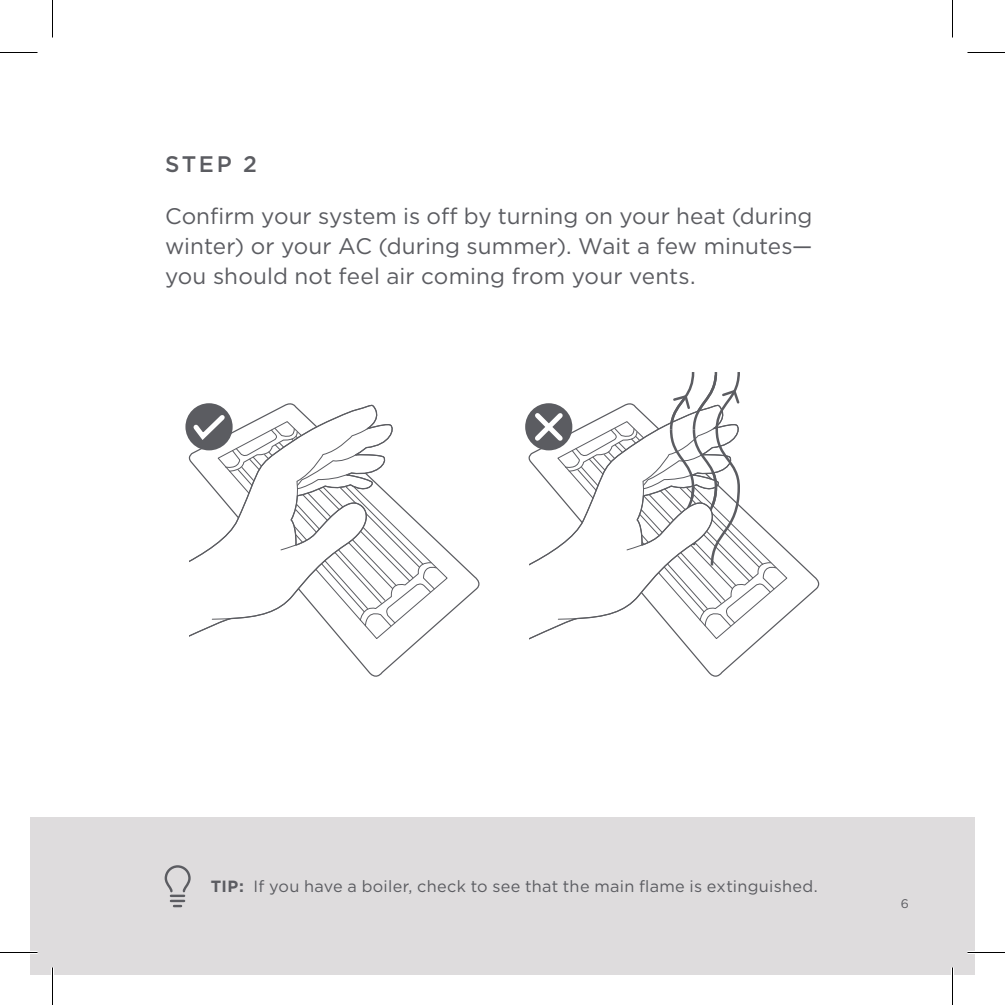
<style>
.page{position:relative;width:1005px;height:1005px;background:#fff}
.page>*{position:absolute;margin:0;border:0;box-sizing:border-box;transform-origin:0 0}
.t1{font:22.5px/30px "Gotham";letter-spacing:.005em;color:#5b5c61;text-align:justify}
.t2{font:500 22.5px "Gotham";color:#5b5c61}
.t3{font:16.25px "Gotham";letter-spacing:.015em;color:#5b5c61}
.t4{font:12.5px "Gotham";color:#5b5c61}
.s1{font-weight:700}
</style>
<div class="page">
<div style="left:30px;top:818px;width:22px;height:157px;background:#dedcdd"></div>
<div style="left:52px;top:818px;width:923px;height:157px;background:#dedcdd"></div>
<svg style="left:343px;top:551px;width:137px;height:126px"></svg>
<svg style="left:395px;top:540px;width:53px;height:99px"></svg>
<svg style="left:683px;top:550px;width:137px;height:127px"></svg>
<svg style="left:741px;top:539px;width:46px;height:100px"></svg>
<svg style="left:395px;top:500px;width:42px;height:126px"></svg>
<svg style="left:185px;top:403px;width:210px;height:240px"></svg>
<svg style="left:525px;top:413px;width:216px;height:230px"></svg>
<svg style="left:530px;top:372px;width:246px;height:254px"></svg>
<div style="left:168px;top:537px;width:21px;height:121px;background:#fff"></div>
<div style="left:507px;top:551px;width:22px;height:121px;background:#fff"></div>
<svg style="left:164px;top:865px;width:27px;height:43px"></svg>
<hr style="left:0;top:951px;width:38px;height:3px;background:#fff">
<hr style="left:968px;top:951px;width:37px;height:3px;background:#fff">
<hr style="left:51px;top:968px;width:3px;height:37px;background:#fff">
<hr style="left:951px;top:968px;width:3px;height:37px;background:#fff">
<hr style="left:0;top:52px;width:38px;height:1px;background:#000">
<hr style="left:968px;top:52px;width:37px;height:1px;background:#000">
<hr style="left:0;top:952px;width:38px;height:1px;background:#000">
<hr style="left:968px;top:952px;width:37px;height:1px;background:#000">
<hr style="left:52px;top:0;width:1px;height:38px;background:#000">
<hr style="left:52px;top:968px;width:1px;height:37px;background:#000">
<hr style="left:952px;top:0;width:1px;height:38px;background:#000">
<hr style="left:952px;top:968px;width:1px;height:37px;background:#000">
<p class="t2" style="left:165px;top:149px;width:93px">STEP 2</p>
<p class="t1" style="left:165px;top:201px;width:649px">Confirm your system is off by turning on your heat (during winter) or your AC (during summer). Wait a few minutes— you should not feel air coming from your vents.</p>
<p class="t3" style="left:211px;top:876px;width:608px"><span class="s1">TIP:</span> If you have a boiler, check to see that the main flame is extinguished.</p>
<p class="t4" style="left:901px;top:895px;width:10px">6</p>
</div>
